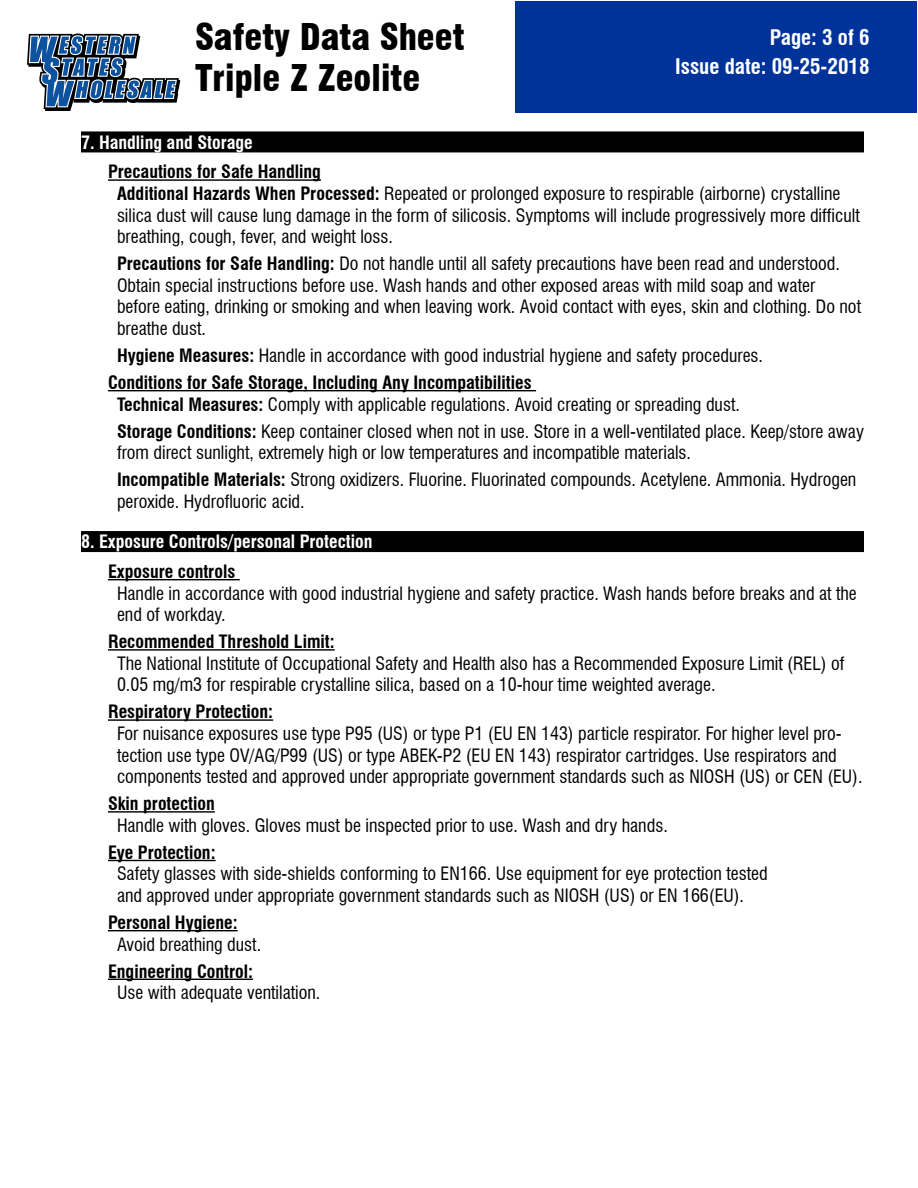
<style>
.page{position:relative;width:918px;height:1188px;background:#fff}
.page>*{position:absolute;margin:0;border:0;box-sizing:border-box;transform-origin:0 0}
.t1{font:900 condensed 36px/41.2px "Swiss 721 BT";color:#000}
.t2{font:700 condensed 21px "Swiss 721 BT";color:#fff}
.t3{font:condensed 18px/21.6px "Swiss 721 BT";color:#000}
.t4{font:700 condensed 18px/27px "Swiss 721 BT";color:#000}
.t5{font:700 condensed 18px "Swiss 721 BT";color:#fff}
.s1{font-weight:700}
.s2{font-weight:400}
</style>
<div class="page">
<div style="left:515px;top:1px;width:402px;height:111px;background:#039"></div>
<svg style="left:27px;top:34px;width:153px;height:77px"></svg>
<div style="left:81px;top:131px;width:783px;height:21px;background:#000"></div>
<hr style="left:108px;top:179px;width:213px;height:2px;background:#000">
<hr style="left:108px;top:390px;width:428px;height:1px;background:#000">
<div style="left:81px;top:531px;width:783px;height:21px;background:#000"></div>
<hr style="left:108px;top:579px;width:132px;height:1px;background:#000">
<hr style="left:108px;top:649px;width:227px;height:2px;background:#000">
<hr style="left:108px;top:719px;width:165px;height:2px;background:#000">
<hr style="left:108px;top:811px;width:107px;height:2px;background:#000">
<hr style="left:108px;top:860px;width:108px;height:1px;background:#000">
<hr style="left:108px;top:930px;width:130px;height:1px;background:#000">
<hr style="left:108px;top:979px;width:145px;height:1px;background:#000">
<h1 class="t1" style="left:195px;top:17px;width:271px">Safety Data Sheet<br>Triple Z Zeolite</h1>
<p class="t2" style="left:770px;top:25px;width:101px">Page: 3 of 6</p>
<p class="t2" style="left:675px;top:53px;width:196px">Issue date: 09-25-2018</p>
<p class="t5" style="left:81px;top:131px;width:173px">7. Handling and Storage</p>
<p class="t3" style="left:117px;top:161px;width:744px;text-indent:-9px"><span class="s1">Precautions for Safe Handling<br>Additional Hazards When Processed:</span> Repeated or prolonged exposure to respirable (airborne) crystalline silica dust will cause lung damage in the form of silicosis. Symptoms will include progressively more difficult breathing, cough, fever, and weight loss.</p>
<p class="t3" style="left:117px;top:253px;width:746px"><span class="s1">Precautions for Safe Handling:</span> Do not handle until all safety precautions have been read and understood.<br>Obtain special instructions before use. Wash hands and other exposed areas with mild soap and water before eating, drinking or smoking and when leaving work. Avoid contact with eyes, skin and clothing. Do not breathe dust.</p>
<p class="t4" style="left:108px;top:342px;width:657px;text-indent:9px">Hygiene Measures: <span class="s2">Handle in accordance with good industrial hygiene and safety procedures.<br></span>Conditions for Safe Storage, Including Any Incompatibilities</p>
<p class="t3" style="left:117px;top:391px;width:749px;line-height:27px"><span class="s1">Technical Measures:</span> Comply with applicable regulations. Avoid creating or spreading dust.<br><span class="s1">Storage Conditions:</span> Keep container closed when not in use. Store in a well-ventilated place. Keep/store away</p>
<p class="t3" style="left:117px;top:439px;width:741px;line-height:27px">from direct sunlight, extremely high or low temperatures and incompatible materials.<br><span class="s1">Incompatible Materials:</span> Strong oxidizers. Fluorine. Fluorinated compounds. Acetylene. Ammonia. Hydrogen</p>
<p class="t3" style="left:117px;top:490px;width:189px">peroxide. Hydrofluoric acid.</p>
<p class="t5" style="left:81px;top:531px;width:293px">8. Exposure Controls/personal Protection</p>
<p class="t4" style="left:108px;top:558px;width:129px">Exposure controls</p>
<p class="t3" style="left:117px;top:582px;width:741px">Handle in accordance with good industrial hygiene and safety practice. Wash hands before breaks and at the end of workday.</p>
<p class="t4" style="left:108px;top:628px;width:228px">Recommended Threshold Limit:</p>
<p class="t3" style="left:117px;top:652px;width:729px">The National Institute of Occupational Safety and Health also has a Recommended Exposure Limit (REL) of<br>0.05 mg/m3 for respirable crystalline silica, based on a 10-hour time weighted average.</p>
<p class="t4" style="left:108px;top:698px;width:167px">Respiratory Protection:</p>
<p class="t3" style="left:117px;top:723px;width:747px">For nuisance exposures use type P95 (US) or type P1 (EU EN 143) particle respirator. For higher level pro&shy;tection use type OV/AG/P99 (US) or type ABEK-P2 (EU EN 143) respirator cartridges. Use respirators and components tested and approved under appropriate government standards such as NIOSH (US) or CEN (EU).</p>
<p class="t4" style="left:108px;top:790px;width:108px">Skin protection</p>
<p class="t3" style="left:117px;top:814px;width:552px">Handle with gloves. Gloves must be inspected prior to use. Wash and dry hands.</p>
<p class="t4" style="left:108px;top:839px;width:109px">Eye Protection:</p>
<p class="t3" style="left:117px;top:863px;width:652px">Safety glasses with side-shields conforming to EN166. Use equipment for eye protection tested and approved under appropriate government standards such as NIOSH (US) or EN 166(EU).</p>
<p class="t4" style="left:108px;top:909px;width:131px">Personal Hygiene:</p>
<p class="t3" style="left:117px;top:933px;width:146px">Avoid breathing dust.</p>
<p class="t4" style="left:108px;top:958px;width:147px">Engineering Control:</p>
<p class="t3" style="left:117px;top:982px;width:205px">Use with adequate ventilation.</p>
</div>
